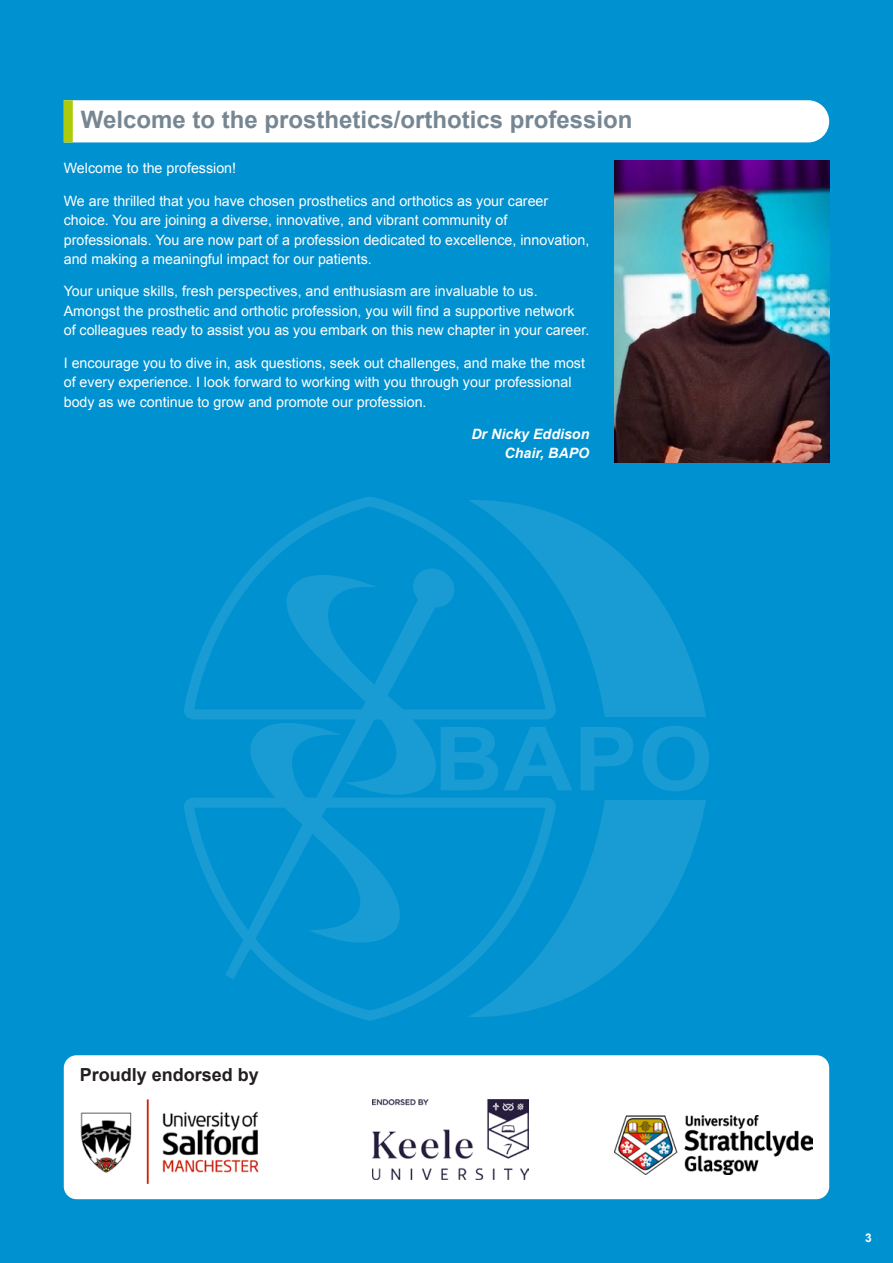
<style>
.page{position:relative;width:893px;height:1263px;background:#0091d0}
.page>*{position:absolute;margin:0;border:0;box-sizing:border-box;transform-origin:0 0}
.t1{font:700 24px "Arial";color:#768692}
.t2{font:700 18px "Arial";color:#231f20}
.t3{font:14.25px/19.5px "Arial";color:#fff}
.t4{font:italic 700 14.25px/19.5px "Arial";color:#fff;text-align:right}
.t5{font:700 12px "Arial";color:#fff}
</style>
<div class="page">
<div style="left:73px;top:100px;width:756px;height:42px;background:#fff"></div>
<div style="left:64px;top:100px;width:9px;height:42px;background:#aecb0b"></div>
<img style="left:615px;top:161px;width:214px;height:302px">
<svg style="left:184px;top:501px;width:368px;height:219px"></svg>
<svg style="left:561px;top:800px;width:145px;height:200px;fill:#199bd4"></svg>
<svg style="left:184px;top:798px;width:377px;height:223px"></svg>
<svg style="left:504px;top:727px;width:68px;height:63px"></svg>
<svg style="left:580px;top:727px;width:53px;height:63px"></svg>
<svg style="left:642px;top:726px;width:67px;height:65px"></svg>
<svg style="left:225px;top:566px;width:232px;height:413px"></svg>
<svg style="left:467px;top:500px;width:239px;height:217px"></svg>
<svg style="left:240px;top:554px;width:258px;height:405px"></svg>
<div style="left:64px;top:1055px;width:765px;height:144px;background:#fff;border-radius:13px"></div>
<img style="left:80px;top:1099px;width:179px;height:84px">
<img style="left:372px;top:1100px;width:156px;height:79px">
<img style="left:615px;top:1115px;width:197px;height:59px">
<h1 class="t1" style="left:81px;top:104px;width:553px">Welcome to the prosthetics/orthotics profession</h1>
<p class="t3" style="left:64px;top:159px;width:174px">Welcome to the profession!</p>
<p class="t3" style="left:64px;top:191px;width:527px">We are thrilled that you have chosen prosthetics and orthotics as your career choice. You are joining a diverse, innovative, and vibrant community of professionals. You are now part of a profession dedicated to excellence, innovation, and making a meaningful impact for our patients.</p>
<p class="t3" style="left:64px;top:282px;width:527px">Your unique skills, fresh perspectives, and enthusiasm are invaluable to us.<br>Amongst the prosthetic and orthotic profession, you will find a supportive network of colleagues ready to assist you as you embark on this new chapter in your career.</p>
<p class="t3" style="left:64px;top:353px;width:523px">I encourage you to dive in, ask questions, seek out challenges, and make the most of every experience. I look forward to working with you through your professional body as we continue to grow and promote our profession.</p>
<p class="t4" style="left:471px;top:425px;width:119px">Dr Nicky Eddison<br>Chair, BAPO</p>
<p class="t2" style="left:80px;top:1063px;width:181px">Proudly endorsed by</p>
<p class="t5" style="left:865px;top:1229px;width:8px">3</p>
</div>
